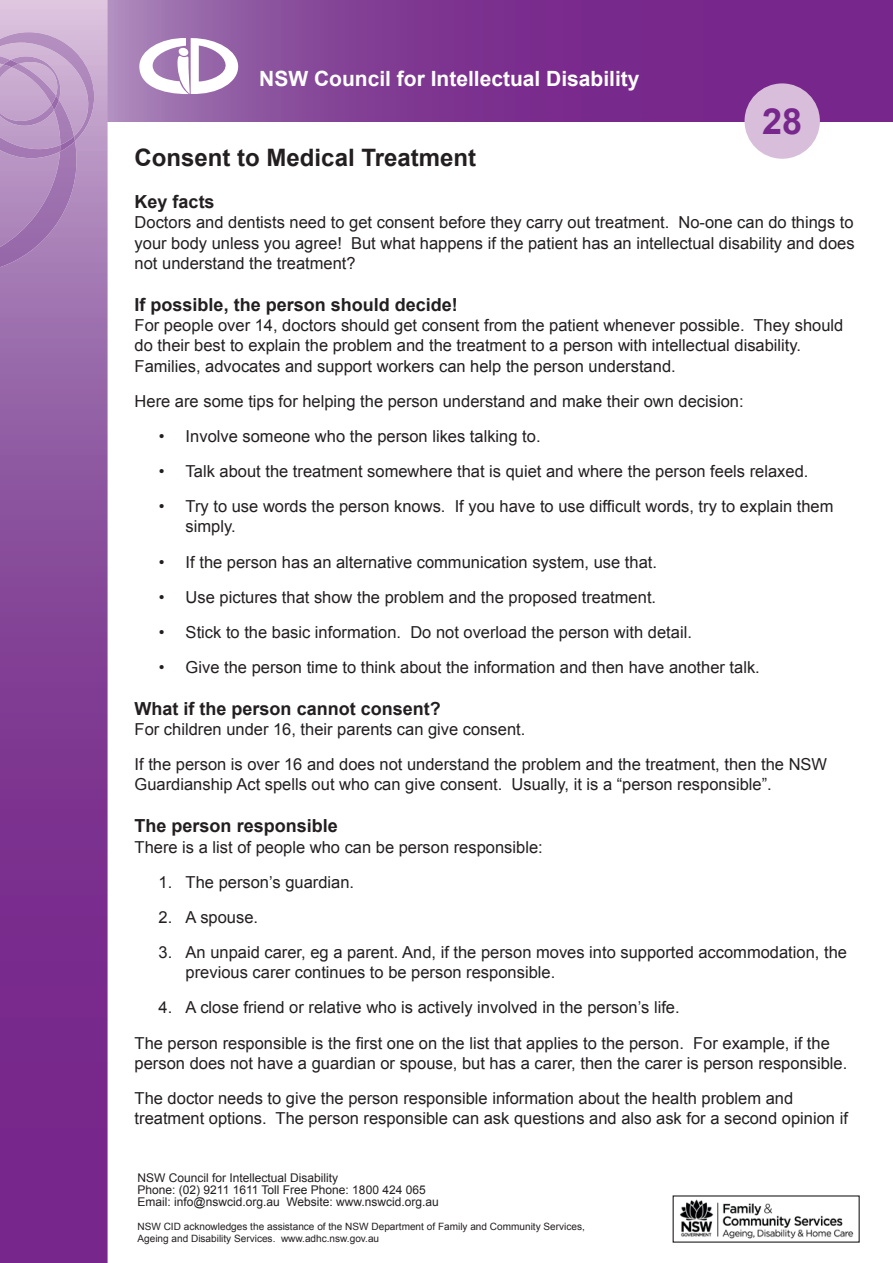
<style>
.page{position:relative;width:893px;height:1263px;background:#fff}
.page>*{position:absolute;margin:0;border:0;box-sizing:border-box;transform-origin:0 0}
.t1{font:700 36px "Arial";color:#78278c}
.t2{font:700 24px "Arial";color:#231f20}
.t3{font:700 21px "Arial";color:#fff}
.t4{font:700 18px "Arial";color:#231f20}
.t5{font:16.5px/20.2px "Arial";color:#231f20}
.t6{font:12px/12px "Arial";color:#231f20}
.t7{font:10.05px/12px "Arial";color:#231f20}
</style>
<div class="page">
<img style="left:108px;top:0;width:785px;height:122px">
<img style="left:0;top:0;width:108px;height:1263px">
<img style="left:0;top:32px;width:96px;height:126px">
<img style="left:0;top:56px;width:77px;height:211px">
<img style="left:60px;top:136px;width:15px;height:16px">
<img style="left:0;top:56px;width:60px;height:70px">
<img style="left:3px;top:60px;width:56px;height:50px">
<svg style="left:139px;top:38px;width:100px;height:57px"></svg>
<img style="left:680px;top:1199px;width:174px;height:40px">
<div style="left:744px;top:83px;width:76px;height:76px;background:#d8bedb;border-radius:50%"></div>
<p class="t3" style="left:259px;top:64px;width:382px">NSW Council for Intellectual Disability</p>
<h1 class="t1" style="left:762px;top:97px;width:42px">28</h1>
<h2 class="t2" style="left:135px;top:142px;width:343px">Consent to Medical Treatment</h2>
<p class="t4" style="left:135px;top:190px;width:82px">Key facts</p>
<p class="t5" style="left:135px;top:213px;width:721px;text-align:justify">Doctors and dentists need to get consent before they carry out treatment. No-one can do things to your body unless you agree! But what happens if the patient has an intellectual disability and does not understand the treatment?</p>
<p class="t4" style="left:135px;top:293px;width:325px">If possible, the person should decide!</p>
<p class="t5" style="left:135px;top:315px;width:710px">For people over 14, doctors should get consent from the patient whenever possible. They should do their best to explain the problem and the treatment to a person with intellectual disability.<br>Families, advocates and support workers can help the person understand.</p>
<p class="t5" style="left:135px;top:391px;width:610px">Here are some tips for helping the person understand and make their own decision:</p>
<p class="t5" style="left:159px;top:426px;width:383px">• Involve someone who the person likes talking to.</p>
<p class="t5" style="left:159px;top:461px;width:651px">• Talk about the treatment somewhere that is quiet and where the person feels relaxed.</p>
<p class="t5" style="left:186px;top:496px;width:649px;text-indent:-27px">• Try to use words the person knows. If you have to use difficult words, try to explain them simply.</p>
<p class="t5" style="left:159px;top:552px;width:500px">• If the person has an alternative communication system, use that.</p>
<p class="t5" style="left:159px;top:587px;width:499px">• Use pictures that show the problem and the proposed treatment.</p>
<p class="t5" style="left:159px;top:622px;width:535px">• Stick to the basic information. Do not overload the person with detail.</p>
<p class="t5" style="left:159px;top:657px;width:603px">• Give the person time to think about the information and then have another talk.</p>
<p class="t4" style="left:135px;top:697px;width:308px">What if the person cannot consent?</p>
<p class="t5" style="left:135px;top:712px;width:694px;line-height:35.1px">For children under 16, their parents can give consent.<br>If the person is over 16 and does not understand the problem and the treatment, then the NSW</p>
<p class="t5" style="left:135px;top:775px;width:639px">Guardianship Act spells out who can give consent. Usually, it is a “person responsible”.</p>
<p class="t4" style="left:135px;top:814px;width:205px">The person responsible</p>
<p class="t5" style="left:135px;top:837px;width:410px">There is a list of people who can be person responsible:</p>
<p class="t5" style="left:159px;top:872px;width:197px">1. The person’s guardian.</p>
<p class="t5" style="left:159px;top:907px;width:101px">2. A spouse.</p>
<p class="t5" style="left:186px;top:942px;width:663px;text-indent:-27px">3. An unpaid carer, eg a parent. And, if the person moves into supported accommodation, the previous carer continues to be person responsible.</p>
<p class="t5" style="left:135px;top:990px;width:697px;line-height:35.1px;text-indent:24px">4. A close friend or relative who is actively involved in the person’s life.<br>The person responsible is the first one on the list that applies to the person. For example, if the</p>
<p class="t5" style="left:135px;top:1045px;width:714px;line-height:35.1px">person does not have a guardian or spouse, but has a carer, then the carer is person responsible.<br>The doctor needs to give the person responsible information about the health problem and</p>
<p class="t5" style="left:135px;top:1108px;width:715px">treatment options. The person responsible can ask questions and also ask for a second opinion if</p>
<p class="t6" style="left:137px;top:1171px;width:303px">NSW Council for Intellectual Disability<br>Phone: (02) 9211 1611 Toll Free Phone: 1800 424 065<br>Email: info@nswcid.org.au Website: www.nswcid.org.au</p>
<p class="t7" style="left:137px;top:1220px;width:449px">NSW CID acknowledges the assistance of the NSW Department of Family and Community Services,<br>Ageing and Disability Services. www.adhc.nsw.gov.au</p>
</div>
